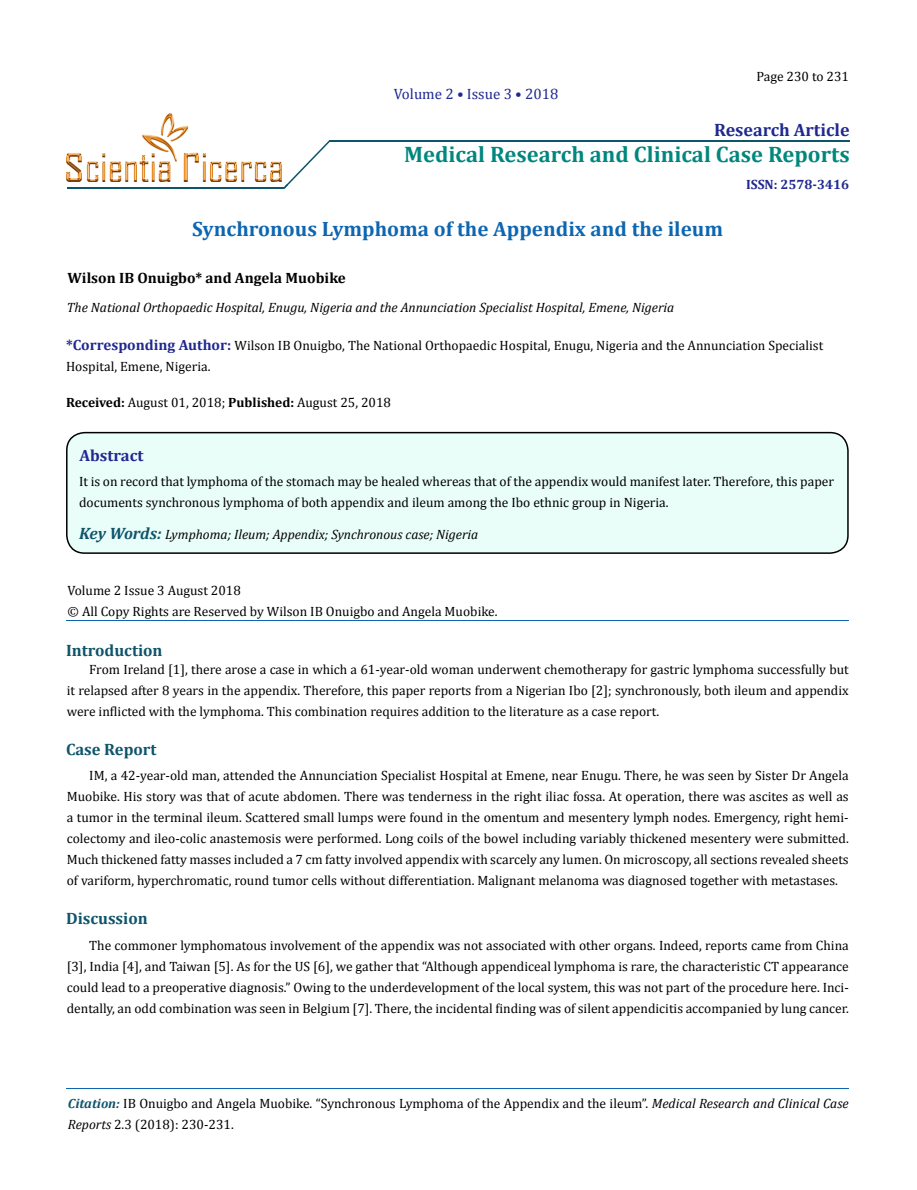
<style>
.page{position:relative;width:917px;height:1190px;background:#fff}
.page>*{position:absolute;margin:0;border:0;box-sizing:border-box;transform-origin:0 0}
.t1{font:700 22.5px "Cambria";color:#00877d}
.t2{font:700 20.85px "Cambria";color:#0d66b1}
.t3{font:700 18px "Cambria";color:#202891}
.t4{font:700 16.5px "Cambria";color:#0e546a}
.t5{font:700 16.35px "Cambria";color:#202891}
.t6{font:700 15px "Cambria";color:#000}
.t7{font:15px "Cambria";color:#202891}
.t8{font:13.5px/21px "Cambria";color:#000}
.t9{font:italic 13.5px "Cambria";color:#000}
.t10{font:700 13.5px "Cambria";color:#202891}
.s1{font-weight:700;font-size:14.85px;color:#202891}
.s2{font-weight:700}
.s3{font-weight:700;font-size:16.5px;color:#0e546a}
.s4{font-weight:700;font-style:italic;font-size:13.35px;color:#0e546a}
.s5{font-style:italic}
</style>
<div class="page">
<div style="left:67px;top:432px;width:781px;height:121px;background:#e9fdf9;border-radius:18px"></div>
<div style="left:66px;top:432px;width:782px;height:122px;border:2px solid #000;border-radius:18px"></div>
<hr style="left:329px;top:140px;width:520px;height:2px;background:#0e546a">
<hr style="left:67px;top:187px;width:218px;height:1px;background:#0e546a">
<hr style="left:67px;top:1088px;width:781px;height:1px;background:#0d66b1">
<hr style="left:67px;top:620px;width:781px;height:1px;background:#0d66b1">
<img style="left:67px;top:113px;width:214px;height:69px">
<svg style="left:284px;top:140px;width:46px;height:49px"></svg>
<p class="t7" style="left:394px;top:85px;width:166px">Volume 2 • Issue 3 • 2018</p>
<p class="t8" style="left:756px;top:66px;width:94px">Page 230 to 231</p>
<h3 class="t3" style="left:714px;top:118px;width:137px">Research Article</h3>
<h1 class="t1" style="left:404px;top:141px;width:447px">Medical Research and Clinical Case Reports</h1>
<h2 class="t2" style="left:192px;top:216px;width:532px">Synchronous Lymphoma of the Appendix and the ileum</h2>
<p class="t6" style="left:68px;top:269px;width:280px">Wilson IB Onuigbo* and Angela Muobike</p>
<p class="t9" style="left:67px;top:299px;width:609px">The National Orthopaedic Hospital, Enugu, Nigeria and the Annunciation Specialist Hospital, Emene, Nigeria</p>
<p class="t10" style="left:746px;top:176px;width:104px">ISSN: 2578-3416</p>
<p class="t8" style="left:66px;top:335px;width:758px"><span class="s1">*Corresponding Author:</span> Wilson IB Onuigbo, The National Orthopaedic Hospital, Enugu, Nigeria and the Annunciation Specialist<br>Hospital, Emene, Nigeria.</p>
<p class="t8" style="left:66px;top:392px;width:326px"><span class="s2">Received:</span> August 01, 2018; <span class="s2">Published:</span> August 25, 2018</p>
<p class="t5" style="left:80px;top:445px;width:65px">Abstract</p>
<p class="t8" style="left:79px;top:471px;width:756px">It is on record that lymphoma of the stomach may be healed whereas that of the appendix would manifest later. Therefore, this paper documents synchronous lymphoma of both appendix and ileum among the Ibo ethnic group in Nigeria.</p>
<p class="t9" style="left:79px;top:526px;width:401px"><span class="s3">Key Words:</span> Lymphoma; Ileum; Appendix; Synchronous case; Nigeria</p>
<p class="t8" style="left:68px;top:580px;width:431px">Volume 2 Issue 3 August 2018<br>© All Copy Rights are Reserved by Wilson IB Onuigbo and Angela Muobike.</p>
<p class="t4" style="left:66px;top:640px;width:98px">Introduction</p>
<p class="t8" style="left:67px;top:658px;width:783px;text-align:justify;text-indent:23px">From Ireland [1], there arose a case in which a 61-year-old woman underwent chemotherapy for gastric lymphoma successfully but it relapsed after 8 years in the appendix. Therefore, this paper reports from a Nigerian Ibo [2]; synchronously, both ileum and appendix were inflicted with the lymphoma. This combination requires addition to the literature as a case report.</p>
<p class="t4" style="left:66px;top:739px;width:92px">Case Report</p>
<p class="t8" style="left:67px;top:765px;width:783px;text-align:justify;text-indent:23px">IM, a 42-year-old man, attended the Annunciation Specialist Hospital at Emene, near Enugu. There, he was seen by Sister Dr Angela Muobike. His story was that of acute abdomen. There was tenderness in the right iliac fossa. At operation, there was ascites as well as a tumor in the terminal ileum. Scattered small lumps were found in the omentum and mesentery lymph nodes. Emergency, right hemi&shy;colectomy and ileo-colic anastemosis were performed. Long coils of the bowel including variably thickened mesentery were submitted.<br>Much thickened fatty masses included a 7 cm fatty involved appendix with scarcely any lumen. On microscopy, all sections revealed sheets of variform, hyperchromatic, round tumor cells without differentiation. Malignant melanoma was diagnosed together with metastases.</p>
<p class="t4" style="left:66px;top:908px;width:83px">Discussion</p>
<p class="t8" style="left:67px;top:934px;width:783px;text-align:justify;text-indent:23px">The commoner lymphomatous involvement of the appendix was not associated with other organs. Indeed, reports came from China [3], India [4], and Taiwan [5]. As for the US [6], we gather that “Although appendiceal lymphoma is rare, the characteristic CT appearance could lead to a preoperative diagnosis.” Owing to the underdevelopment of the local system, this was not part of the procedure here. Inci&shy;dentally, an odd combination was seen in Belgium [7]. There, the incidental finding was of silent appendicitis accompanied by lung cancer.</p>
<p class="t8" style="left:68px;top:1092px;width:782px"><span class="s4">Citation:</span> IB Onuigbo and Angela Muobike. “Synchronous Lymphoma of the Appendix and the ileum”. <span class="s5">Medical Research and Clinical Case<br>Reports</span> 2.3 (2018): 230-231.</p>
</div>
